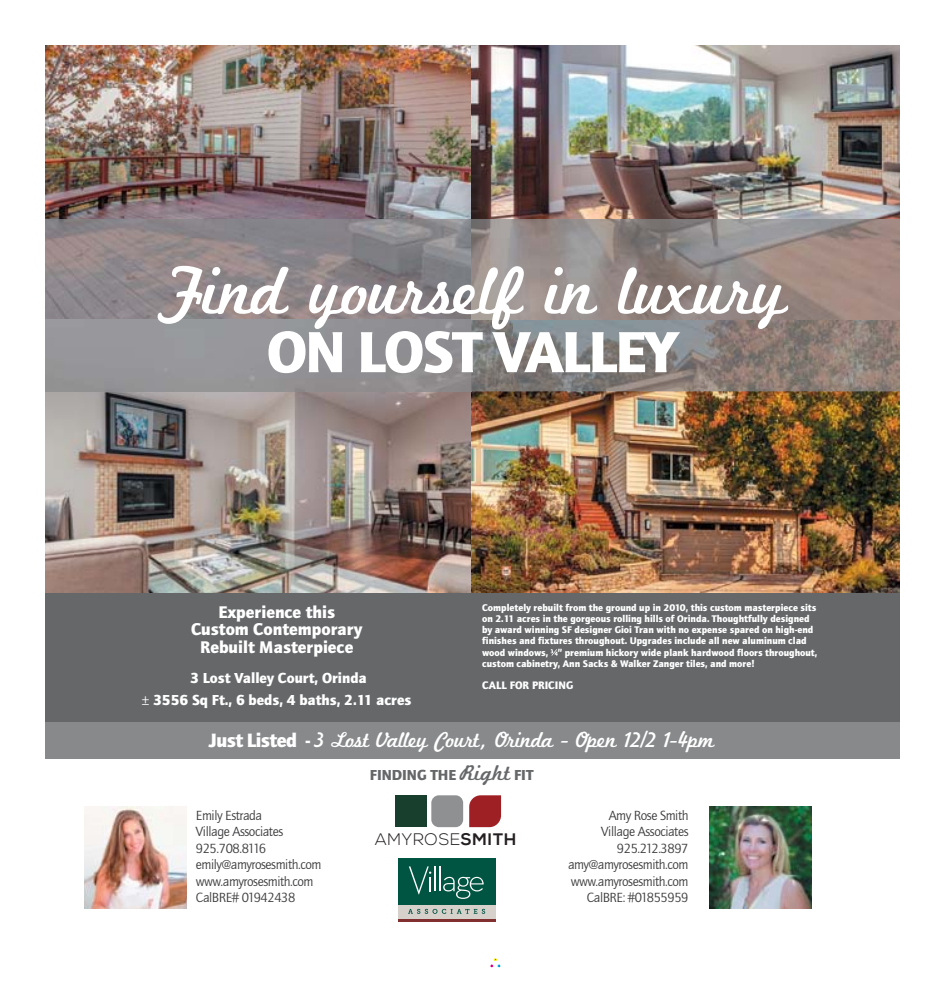
<style>
.page{position:relative;width:945px;height:990px;background:#fff}
.page>*{position:absolute;margin:0;border:0;box-sizing:border-box;transform-origin:0 0}
.t1{font:70px "Marketing Script";letter-spacing:-.03em;color:#fff}
.t2{font:60px "Quay Sans ITCTT Black";letter-spacing:-.03em;color:#fff}
.t3{font:22.5px "Marketing Script";letter-spacing:-.03em;color:#fff}
.t4{font:17.5px/17.5px "Quay Sans ITCTT Black";color:#fff;text-align:center}
.t5{font:300 16.62px "Nexa";letter-spacing:.04em;color:#231f20}
.t6{font:15px/22.5px "Quay Sans ITCTT Black";color:#fff;text-align:center}
.t7{font:15px "Quay Sans ITCTT Black";color:#656769}
.t8{font:13.75px/16.5px "Quay Sans ITCTT Book";letter-spacing:-.03em;color:#3d3c3e;text-align:right}
.t9{font:11.25px "Quay Sans ITCTT Black";color:#fff}
.t10{font:10px/11.2px "Quay Sans ITCTT Black";color:#fff}
.s1{font-family:"Proxima Nova"}
.s2{font-family:"Quay Sans ITCTT Black";font-size:20px}
.s3{font-family:"Marketing Script";font-size:22.5px}
.s4{font-weight:700}
</style>
<div class="page">
<div style="left:490px;top:958px;width:11px;height:10px;border:1px solid #fff"></div>
<div style="left:396px;top:795px;width:31px;height:32px;background:#183f2d"></div>
<div style="left:431px;top:795px;width:32px;height:32px;background:#8e9092;border-radius:8px"></div>
<svg style="left:469px;top:795px;width:32px;height:32px"></svg>
<div style="left:398px;top:904px;width:97px;height:16px;background:#d7d1cb"></div>
<div style="left:398px;top:858px;width:97px;height:47px;background:#005542"></div>
<hr style="left:398px;top:919px;width:97px;height:2px;background:#82302f">
<svg style="left:408px;top:909px;width:77px;height:5px"></svg>
<svg style="left:409px;top:866px;width:75px;height:33px"></svg>
<img style="left:709px;top:807px;width:102px;height:102px">
<img style="left:84px;top:807px;width:102px;height:102px">
<img style="left:45px;top:45px;width:426px;height:174px">
<img style="left:45px;top:219px;width:426px;height:374px">
<img style="left:471px;top:391px;width:429px;height:202px">
<img style="left:471px;top:45px;width:429px;height:274px">
<div style="left:45px;top:593px;width:855px;height:143px;background:#656769"></div>
<img style="left:45px;top:319px;width:426px;height:72px">
<img style="left:471px;top:264px;width:43px;height:127px">
<img style="left:514px;top:319px;width:386px;height:72px">
<svg style="left:551px;top:649px;width:7px;height:7px"></svg>
<div style="left:45px;top:722px;width:855px;height:36px;background:#87898b"></div>
<h1 class="t1" style="left:158px;top:267px;width:631px">Find yourself in luxury</h1>
<h2 class="t2" style="left:267px;top:329px;width:413px">ON LOST VALLEY</h2>
<h3 class="t4" style="left:191px;top:605px;width:173px">Experience this<br>Custom Contemporary<br>Rebuilt Masterpiece</h3>
<h3 class="t6" style="left:142px;top:668px;width:271px">3 Lost Valley Court, Orinda<br><span class="s1">±</span> 3556 Sq Ft., 6 beds, 4 baths, 2.11 acres</h3>
<p class="t10" style="left:482px;top:603px;width:337px">Completely rebuilt from the ground up in 2010, this custom masterpiece sits on 2.11 acres in the gorgeous rolling hills of Orinda. Thoughtfully designed by award winning SF designer Gioi Tran with no expense spared on high-end finishes and fixtures throughout. Upgrades include all new aluminum clad wood windows, ” premium hickory wide plank hardwood floors throughout, custom cabinetry, Ann Sacks &amp; Walker Zanger tiles, and more!</p>
<p class="t9" style="left:482px;top:681px;width:93px">CALL FOR PRICING</p>
<h3 class="t3" style="left:209px;top:732px;width:507px"><span class="s2">Just Listed -</span> 3 Lost Valley Court, Orinda - Open 12/2 1-4pm</h3>
<h3 class="t8" style="left:196px;top:808px;width:127px;text-align:left">Emily Estrada<br>Village Associates<br>925.708.8116 emily@amyrosesmith.com www.amyrosesmith.com<br>CalBRE# 01942438</h3>
<h3 class="t7" style="left:370px;top:769px;width:165px">FINDING THE <span class="s3">Right</span> FIT</h3>
<h3 class="t5" style="left:375px;top:833px;width:143px">AMYROSE<span class="s4">SMITH</span></h3>
<h3 class="t8" style="left:568px;top:808px;width:122px">Amy Rose Smith<br>Village Associates<br>925.212.3897 amy@amyrosesmith.com www.amyrosesmith.com<br>CalBRE: #01855959</h3>
</div>
